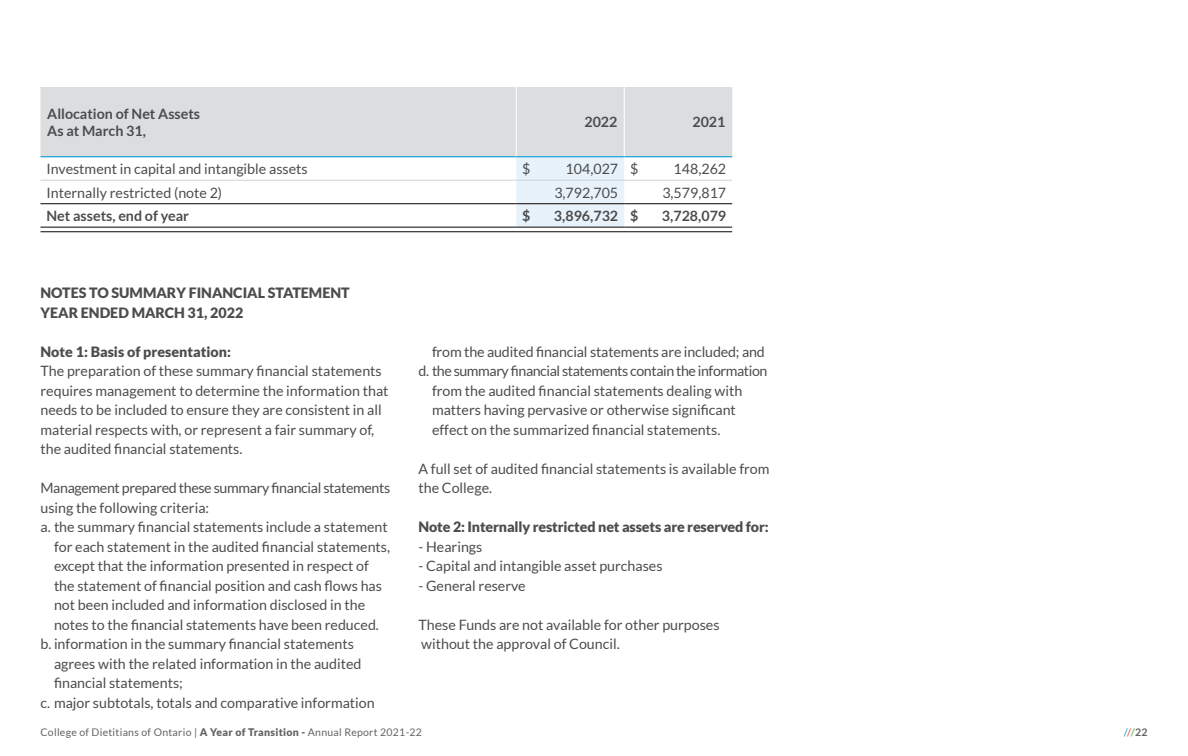
<style>
.page{position:relative;width:1188px;height:756px;background:#fff}
.page>*{position:absolute;margin:0;border:0;box-sizing:border-box;transform-origin:0 0}
.t1{font:14.25px/19.5px "Lato";color:#4b4c4d}
.t2{font:900 14.25px "Lato";color:#4b4c4d}
.t3{font:700 14.25px "Lato";color:#4b4c4d}
.t4{font:14.25px/19.5px "Lato";letter-spacing:-.025em;color:#4b4c4d}
.t5{font:10.5px "Lato";letter-spacing:.025em;color:#636366}
.t6{font:700 10.5px "Lato";color:#636366}
.s1{font-weight:900}
.s2{color:#4dade1}
.s3{color:#e47a49}
.s4{color:#77b968}
</style>
<div class="page">
<div style="left:40px;top:87px;width:692px;height:69px;background:#dcdddf"></div>
<div style="left:516px;top:157px;width:108px;height:70px;background:#e7f2fa"></div>
<hr style="left:40px;top:180px;width:476px;height:1px;background:#d1d2d4">
<hr style="left:516px;top:180px;width:108px;height:1px;background:#d1d2d4">
<hr style="left:624px;top:180px;width:108px;height:1px;background:#d1d2d4">
<hr style="left:40px;top:156px;width:476px;height:1px;background:#089ad9">
<hr style="left:516px;top:156px;width:108px;height:1px;background:#089ad9">
<hr style="left:624px;top:156px;width:108px;height:1px;background:#089ad9">
<hr style="left:516px;top:87px;width:1px;height:69px;background:#fff">
<hr style="left:624px;top:87px;width:1px;height:69px;background:#fff">
<hr style="left:40px;top:203px;width:476px;height:1px;background:#231f20">
<hr style="left:516px;top:203px;width:108px;height:1px;background:#231f20">
<hr style="left:624px;top:203px;width:108px;height:1px;background:#231f20">
<hr style="left:40px;top:227px;width:476px;height:1px;background:#231f20">
<hr style="left:516px;top:227px;width:108px;height:1px;background:#231f20">
<hr style="left:624px;top:227px;width:108px;height:1px;background:#231f20">
<hr style="left:40px;top:231px;width:692px;height:1px;background:#231f20">
<p class="t3" style="left:47px;top:105px;width:154px">Allocation of Net Assets</p>
<p class="t3" style="left:47px;top:123px;width:100px">As at March 31,</p>
<p class="t3" style="left:584px;top:114px;width:35px">2022</p>
<p class="t3" style="left:692px;top:114px;width:35px">2021</p>
<p class="t1" style="left:46px;top:159px;width:263px">Investment in capital and intangible assets</p>
<p class="t1" style="left:522px;top:159px;width:10px">$</p>
<p class="t1" style="left:566px;top:159px;width:54px">104,027</p>
<p class="t1" style="left:630px;top:159px;width:10px">$</p>
<p class="t1" style="left:674px;top:159px;width:54px">148,262</p>
<p class="t1" style="left:46px;top:183px;width:177px">Internally restricted (note 2)</p>
<p class="t1" style="left:554px;top:183px;width:65px">3,792,705</p>
<p class="t1" style="left:662px;top:183px;width:65px">3,579,817</p>
<p class="t3" style="left:46px;top:208px;width:144px">Net assets, end of year</p>
<p class="t3" style="left:522px;top:208px;width:10px">$</p>
<p class="t3" style="left:554px;top:208px;width:66px">3,896,732</p>
<p class="t3" style="left:630px;top:208px;width:10px">$</p>
<p class="t3" style="left:662px;top:208px;width:66px">3,728,079</p>
<p class="t2" style="left:40px;top:285px;width:311px">NOTES TO SUMMARY FINANCIAL STATEMENT</p>
<p class="t2" style="left:40px;top:304px;width:204px">YEAR ENDED MARCH 31, 2022</p>
<p class="t2" style="left:40px;top:343px;width:192px">Note 1: Basis of presentation:</p>
<p class="t1" style="left:40px;top:361px;width:350px">The preparation of these summary financial statements requires management to determine the information that needs to be included to ensure they are consistent in all material respects with, or represent a fair summary of, the audited financial statements.</p>
<p class="t4" style="left:40px;top:478px;width:351px">Management prepared these summary financial statements using the following criteria:</p>
<p class="t1" style="left:54px;top:517px;width:338px;text-indent:-14px">a. the summary financial statements include a statement for each statement in the audited financial statements, except that the information presented in respect of the statement of financial position and cash flows has not been included and information disclosed in the notes to the financial statements have been reduced.</p>
<p class="t1" style="left:54px;top:634px;width:309px;text-indent:-14px">b. information in the summary financial statements agrees with the related information in the audited financial statements;</p>
<p class="t1" style="left:40px;top:693px;width:336px">c. major subtotals, totals and comparative information</p>
<p class="t1" style="left:432px;top:342px;width:334px">from the audited financial statements are included; and</p>
<p class="t1" style="left:432px;top:361px;width:337px;text-indent:-14px">d. the summary financial statements contain the information from the audited financial statements dealing with matters having pervasive or otherwise significant effect on the summarized financial statements.</p>
<p class="t1" style="left:418px;top:459px;width:353px">A full set of audited financial statements is available from the College.</p>
<p class="t2" style="left:418px;top:519px;width:352px">Note 2: Internally restricted net assets are reserved for:</p>
<p class="t1" style="left:418px;top:537px;width:65px">- Hearings</p>
<p class="t1" style="left:418px;top:556px;width:246px">- Capital and intangible asset purchases</p>
<p class="t1" style="left:418px;top:576px;width:109px">- General reserve</p>
<p class="t1" style="left:418px;top:615px;width:303px">These Funds are not available for other purposes without the approval of Council.</p>
<p class="t5" style="left:40px;top:726px;width:383px">College of Dietitians of Ontario | <span class="s1">A Year of Transition -</span> Annual Report 2021-22</p>
<p class="t6" style="left:1124px;top:726px;width:25px"><span class="s2">/</span><span class="s3">/</span><span class="s4">/</span>22</p>
</div>
